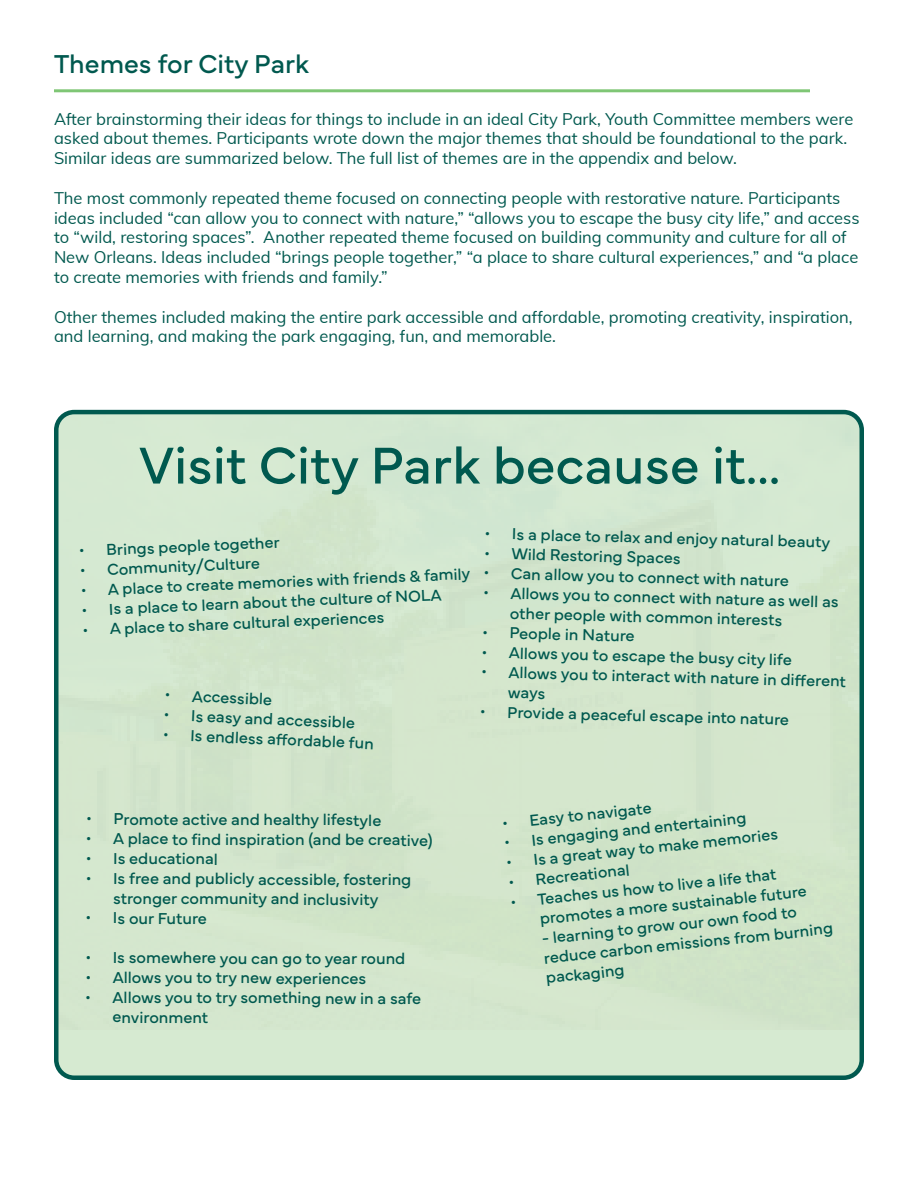
<style>
.page{position:relative;width:918px;height:1188px;background:#fff}
.page>*{position:absolute;margin:0;border:0;box-sizing:border-box;transform-origin:0 0}
.t1{font:54px "Mundial";color:#00594f}
.t2{font:27px "Mundial";color:#00594f}
.t3{font:16.5px/19.8px "Mundial";letter-spacing:-.005em;color:#00594f}
.t4{font:16.5px/19.8px "Muli";color:#00594f}
</style>
<div class="page">
<hr style="left:54px;top:89px;width:756px;height:3px;background:#7fc675">
<div style="left:56px;top:412px;width:806px;height:666px;background:#d6ead1;border-radius:18px"></div>
<div style="left:54px;top:410px;width:810px;height:670px;border:4px solid #00594f;border-radius:18px"></div>
<p class="t2" style="left:54px;top:42px;width:257px">Themes for City Park</p>
<p class="t4" style="left:54px;top:108px;width:801px">After brainstorming their ideas for things to include in an ideal City Park, Youth Committee members were asked about themes. Participants wrote down the major themes that should be foundational to the park.<br>Similar ideas are summarized below. The full list of themes are in the appendix and below.</p>
<p class="t4" style="left:54px;top:187px;width:807px">The most commonly repeated theme focused on connecting people with restorative nature. Participants ideas included “can allow you to connect with nature,” “allows you to escape the busy city life,” and access to “wild, restoring spaces”. Another repeated theme focused on building community and culture for all of New Orleans. Ideas included “brings people together,” “a place to share cultural experiences,” and “a place to create memories with friends and family.”</p>
<p class="t4" style="left:54px;top:306px;width:800px">Other themes included making the entire park accessible and affordable, promoting creativity, inspiration, and learning, and making the park engaging, fun, and memorable.</p>
<p class="t1" style="left:139px;top:423px;width:643px">Visit City Park because it...</p>
<p class="t3" style="left:79px;top:538px;width:202px;rotate:-2deg">• Brings people together</p>
<p class="t3" style="left:80px;top:558px;width:181px;rotate:-2deg">• Community/Culture</p>
<p class="t3" style="left:81px;top:577px;width:391px;rotate:-2deg">• A place to create memories with friends &amp; family</p>
<p class="t3" style="left:82px;top:597px;width:361px;rotate:-2deg">• Is a place to learn about the culture of NOLA</p>
<p class="t3" style="left:82px;top:617px;width:303px;rotate:-2deg">• A place to share cultural experiences</p>
<p class="t3" style="left:165px;top:684px;width:109px;rotate:2deg">• Accessible</p>
<p class="t3" style="left:164px;top:704px;width:193px;rotate:2deg">• Is easy and accessible</p>
<p class="t3" style="left:164px;top:724px;width:212px;rotate:2deg">• Is endless aff ordable fun</p>
<p class="t3" style="left:485px;top:523px;width:347px;rotate:1deg">• Is a place to relax and enjoy natural beauty</p>
<p class="t3" style="left:485px;top:542px;width:198px;rotate:1deg">• Wild Restoring Spaces</p>
<p class="t3" style="left:484px;top:563px;width:306px;rotate:1deg">• Can allow you to connect with nature</p>
<p class="t3" style="left:511px;top:583px;width:330px;text-indent:-27px;rotate:1deg">• Allows you to connect with nature as well as other people with common interests</p>
<p class="t3" style="left:483px;top:621px;width:154px;rotate:1deg">• People in Nature</p>
<p class="t3" style="left:482px;top:642px;width:311px;rotate:1deg">• Allows you to escape the busy city life</p>
<p class="t3" style="left:508px;top:663px;width:339px;line-height:18.5px;text-indent:-27px;rotate:1deg">• Allows you to interact with nature in diff erent ways</p>
<p class="t3" style="left:481px;top:701px;width:310px;rotate:1deg">• Provide a peaceful escape into nature</p>
<p class="t3" style="left:86px;top:808px;width:297px">• Promote active and healthy lifestyle</p>
<p class="t3" style="left:86px;top:828px;width:348px">• A place to find inspiration (and be creative)</p>
<p class="t3" style="left:86px;top:847px;width:133px">• Is educational</p>
<p class="t3" style="left:86px;top:867px;width:327px;text-align:center">• Is free and publicly accessible, fostering stronger community and inclusivity</p>
<p class="t3" style="left:86px;top:907px;width:123px">• Is our Future</p>
<p class="t3" style="left:86px;top:947px;width:321px">• Is somewhere you can go to year round</p>
<p class="t3" style="left:86px;top:966px;width:282px">• Allows you to try new experiences</p>
<p class="t3" style="left:113px;top:986px;width:310px;line-height:19.4px;text-indent:-27px">• Allows you to try something new in a safe environment</p>
<p class="t3" style="left:501px;top:812px;width:151px;rotate:-6deg">• Easy to navigate</p>
<p class="t3" style="left:503px;top:831px;width:244px;rotate:-6deg">• Is engaging and entertaining</p>
<p class="t3" style="left:506px;top:851px;width:274px;rotate:-6deg">• Is a great way to make memories</p>
<p class="t3" style="left:508px;top:871px;width:123px;rotate:-6deg">• Recreational</p>
<p class="t3" style="left:537px;top:888px;width:270px;text-indent:-27px;rotate:-6deg">• Teaches us how to live a life that promotes a more sustainable future</p>
<p class="t3" style="left:541px;top:927px;width:292px;rotate:-6deg">- learning to grow our own food to reduce carbon emissions from burning packaging</p>
</div>
